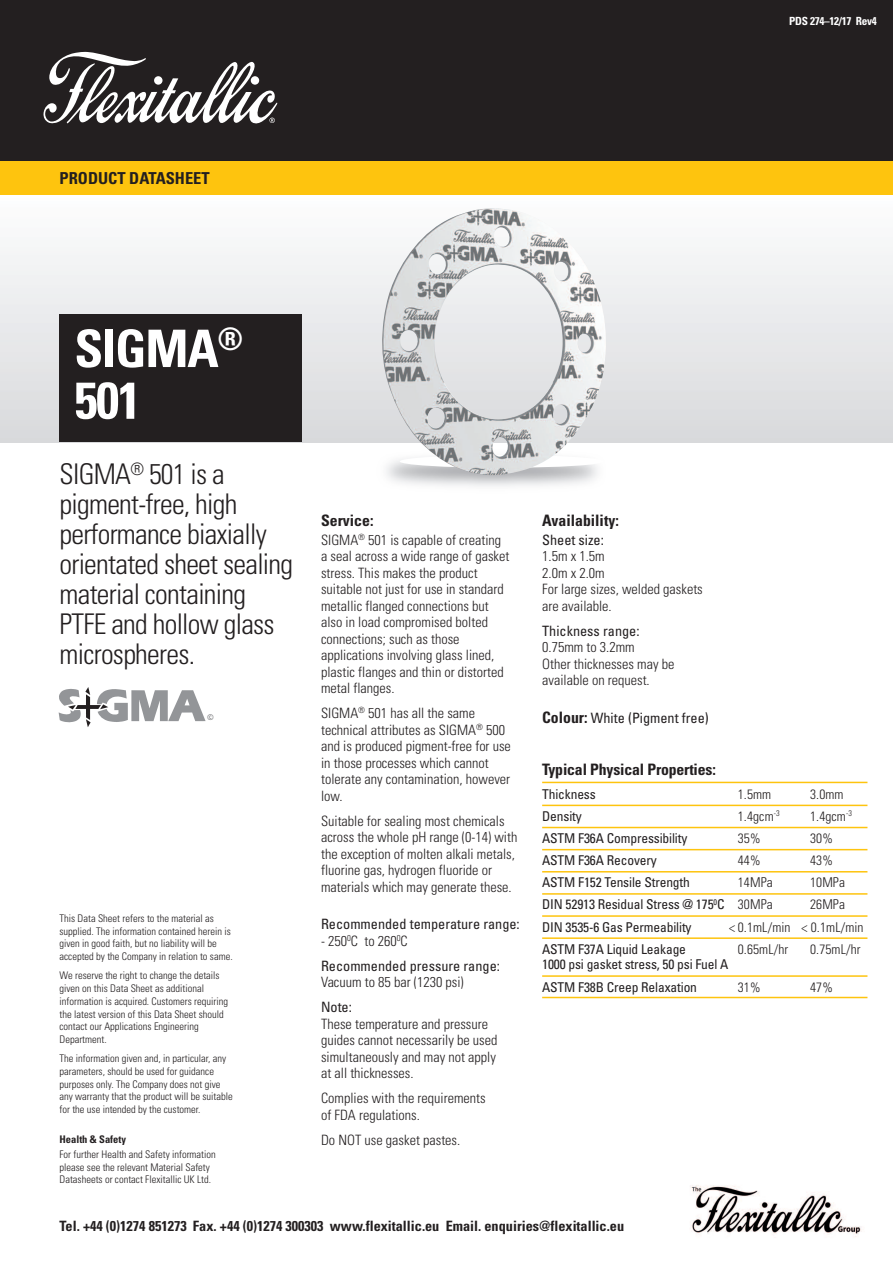
<style>
.page{position:relative;width:893px;height:1263px;background:#fff}
.page>*{position:absolute;margin:0;border:0;box-sizing:border-box;transform-origin:0 0}
.t1{font:700 condensed 51.75px/51.8px "Univers LT Std";letter-spacing:-.025em;color:#fff}
.t2{font:300 condensed 28.5px/30px "Univers LT Std";letter-spacing:-.025em;color:#231f20}
.t3{font:700 condensed 16.5px "Univers LT Std";color:#231f20}
.t4{font:700 condensed 15.75px "Univers LT Std";letter-spacing:-.01em;color:#231f20}
.t5{font:300 condensed 14.25px/16.5px "Univers LT Std";color:#231f20}
.t6{font:condensed 14.25px/25px "Univers LT Std";color:#231f20}
.t7{font:700 condensed 14.25px "Univers LT Std";color:#231f20}
.t8{font:condensed 13.5px/22.2px "Univers LT Std";letter-spacing:-.01em;color:#231f20}
.t9{font:300 condensed 13.5px "Univers LT Std";letter-spacing:.01em;color:#231f20}
.t10{font:700 condensed 11.25px "Univers LT Std";letter-spacing:-.025em;color:#fff}
.t11{font:300 condensed 10.5px/12.8px "Univers LT Std";color:#231f20}
.t12{font:700 condensed 10.5px "Univers LT Std";color:#231f20}
.t13{font:8.1px "Interstate";color:#6c6d70}
.s1{font-weight:300}
.s2{font-weight:700;font-size:15.75px}
</style>
<div class="page">
<div style="left:0;top:0;width:893px;height:162px;background:#231f20"></div>
<div style="left:0;top:162px;width:893px;height:34px;background:#fec40e"></div>
<svg style="left:44px;top:52px;width:233px;height:71px"></svg>
<img style="left:690px;top:1185px;width:172px;height:52px">
<div style="left:0;top:196px;width:893px;height:246px;background:linear-gradient(to bottom,#fcfdfd,#d8d9db)"></div>
<div style="left:60px;top:315px;width:242px;height:127px;background:#231f20"></div>
<hr style="left:542px;top:782px;width:325px;height:1px;background:#fec40e">
<hr style="left:542px;top:805px;width:325px;height:1px;background:#fec40e">
<hr style="left:542px;top:827px;width:325px;height:1px;background:#fec40e">
<hr style="left:542px;top:849px;width:325px;height:1px;background:#fec40e">
<hr style="left:542px;top:871px;width:325px;height:1px;background:#fec40e">
<hr style="left:542px;top:893px;width:325px;height:2px;background:#fec40e">
<hr style="left:542px;top:915px;width:325px;height:2px;background:#fec40e">
<hr style="left:542px;top:937px;width:325px;height:2px;background:#fec40e">
<hr style="left:542px;top:975px;width:325px;height:2px;background:#fec40e">
<hr style="left:542px;top:997px;width:325px;height:1px;background:#fec40e">
<img style="left:382px;top:208px;width:224px;height:267px">
<svg style="left:59px;top:687px;width:147px;height:40px"></svg>
<p class="t10" style="left:789px;top:17px;width:89px">PDS 274–12/17 Rev4</p>
<p class="t3" style="left:60px;top:172px;width:152px">PRODUCT DATASHEET</p>
<h1 class="t1" style="left:74px;top:327px;width:170px">SIGMA<sup>®<br></sup>501</h1>
<h2 class="t2" style="left:60px;top:462px;width:235px">SIGMA<sup>®</sup> 501 is a pigment-free, high performance biaxially orientated sheet sealing material containing<br>PTFE and hollow glass microspheres.</h2>
<p class="t13" style="left:207px;top:712px;width:8px">©</p>
<p class="t11" style="left:60px;top:913px;width:175px">This Data Sheet refers to the material as supplied. The information contained herein is given in good faith, but no liability will be accepted by the Company in relation to same.</p>
<p class="t11" style="left:60px;top:970px;width:170px">We reserve the right to change the details given on this Data Sheet as additional information is acquired. Customers requiring the latest version of this Data Sheet should contact our Applications Engineering Department.</p>
<p class="t11" style="left:60px;top:1053px;width:175px">The information given and, in particular, any parameters, should be used for guidance purposes only. The Company does not give any warranty that the product will be suitable for the use intended by the customer.</p>
<p class="t12" style="left:60px;top:1135px;width:68px">Health &amp; Safety</p>
<p class="t11" style="left:60px;top:1149px;width:158px">For further Health and Safety information please see the relevant Material Safety<br>Datasheets or contact Flexitallic UK Ltd.</p>
<p class="t4" style="left:321px;top:515px;width:54px">Service:</p>
<p class="t5" style="left:321px;top:532px;width:190px">SIGMA<sup>®</sup> 501 is capable of creating a seal across a wide range of gasket stress. This makes the product suitable not just for use in standard metallic flanged connections but also in load compromised bolted connections; such as those applications involving glass lined, plastic flanges and thin or distorted metal flanges.</p>
<p class="t5" style="left:321px;top:706px;width:191px">SIGMA<sup>®</sup> 501 has all the same technical attributes as SIGMA<sup>®</sup> 500 and is produced pigment-free for use in those processes which cannot tolerate any contamination, however low.</p>
<p class="t5" style="left:321px;top:813px;width:198px">Suitable for sealing most chemicals across the whole pH range (0-14) with the exception of molten alkali metals, fluorine gas, hydrogen fluoride or materials which may generate these.</p>
<p class="t6" style="left:321px;top:913px;width:200px">Recommended temperature range:</p>
<p class="t6" style="left:321px;top:929px;width:180px"><span class="s1">- 250</span><sup>0</sup><span class="s1">C to 260</span><sup>0</sup><span class="s1">C<br></span>Recommended pressure range:</p>
<p class="t5" style="left:321px;top:975px;width:144px">Vacuum to 85 bar (1230 psi)</p>
<p class="t6" style="left:321px;top:996px;width:32px">Note:</p>
<p class="t5" style="left:321px;top:1017px;width:178px">These temperature and pressure guides cannot necessarily be used simultaneously and may not apply at all thicknesses.</p>
<p class="t5" style="left:321px;top:1091px;width:166px">Complies with the requirements of FDA regulations.</p>
<p class="t5" style="left:321px;top:1133px;width:141px">Do NOT use gasket pastes.</p>
<p class="t4" style="left:542px;top:515px;width:78px">Availability:</p>
<p class="t6" style="left:542px;top:528px;width:63px">Sheet size:</p>
<p class="t5" style="left:542px;top:549px;width:162px">1.5m x 1.5m<br>2.0m x 2.0m<br>For large sizes, welded gaskets are available.</p>
<p class="t6" style="left:542px;top:619px;width:99px">Thickness range:</p>
<p class="t5" style="left:542px;top:640px;width:134px">0.75mm to 3.2mm<br>Other thicknesses may be available on request.</p>
<p class="t6" style="left:542px;top:706px;width:168px"><span class="s2">Colour:</span> White (Pigment free)</p>
<p class="t4" style="left:542px;top:763px;width:175px">Typical Physical Properties:</p>
<p class="t8" style="left:542px;top:784px;width:55px">Thickness</p>
<p class="t9" style="left:738px;top:789px;width:35px">1.5mm</p>
<p class="t9" style="left:810px;top:789px;width:35px">3.0mm</p>
<p class="t8" style="left:542px;top:806px;width:41px">Density</p>
<p class="t9" style="left:738px;top:811px;width:44px">1.4gcm<sup>-3</sup></p>
<p class="t9" style="left:810px;top:811px;width:44px">1.4gcm<sup>-3</sup></p>
<p class="t8" style="left:542px;top:828px;width:147px">ASTM F36A Compressibility</p>
<p class="t9" style="left:738px;top:833px;width:24px">35%</p>
<p class="t9" style="left:810px;top:833px;width:24px">30%</p>
<p class="t8" style="left:542px;top:850px;width:116px">ASTM F36A Recovery</p>
<p class="t9" style="left:738px;top:855px;width:24px">44%</p>
<p class="t9" style="left:810px;top:855px;width:24px">43%</p>
<p class="t8" style="left:542px;top:872px;width:149px">ASTM F152 Tensile Strength</p>
<p class="t9" style="left:738px;top:877px;width:37px">14MPa</p>
<p class="t9" style="left:810px;top:877px;width:37px">10MPa</p>
<p class="t8" style="left:542px;top:895px;width:232px">DIN 52913 Residual Stress @ 175<sup>0</sup>C <span class="s1">30MPa</span></p>
<p class="t9" style="left:810px;top:900px;width:37px">26MPa</p>
<p class="t8" style="left:542px;top:917px;width:151px">DIN 3535-6 Gas Permeability</p>
<p class="t9" style="left:729px;top:922px;width:136px">&lt; 0.1mL/min &lt; 0.1mL/min</p>
<p class="t8" style="left:542px;top:939px;width:145px">ASTM F37A Liquid Leakage</p>
<p class="t9" style="left:738px;top:944px;width:52px">0.65mL/hr</p>
<p class="t9" style="left:810px;top:944px;width:52px">0.75mL/hr</p>
<p class="t8" style="left:542px;top:955px;width:188px">1000 psi gasket stress, 50 psi Fuel A<br>ASTM F38B Creep Relaxation</p>
<p class="t9" style="left:738px;top:982px;width:24px">31%</p>
<p class="t9" style="left:810px;top:982px;width:24px">47%</p>
<p class="t7" style="left:60px;top:1220px;width:566px">Tel. +44 (0)1274 851273 Fax. +44 (0)1274 300303 www.flexitallic.eu Email. enquiries@flexitallic.eu</p>
</div>
